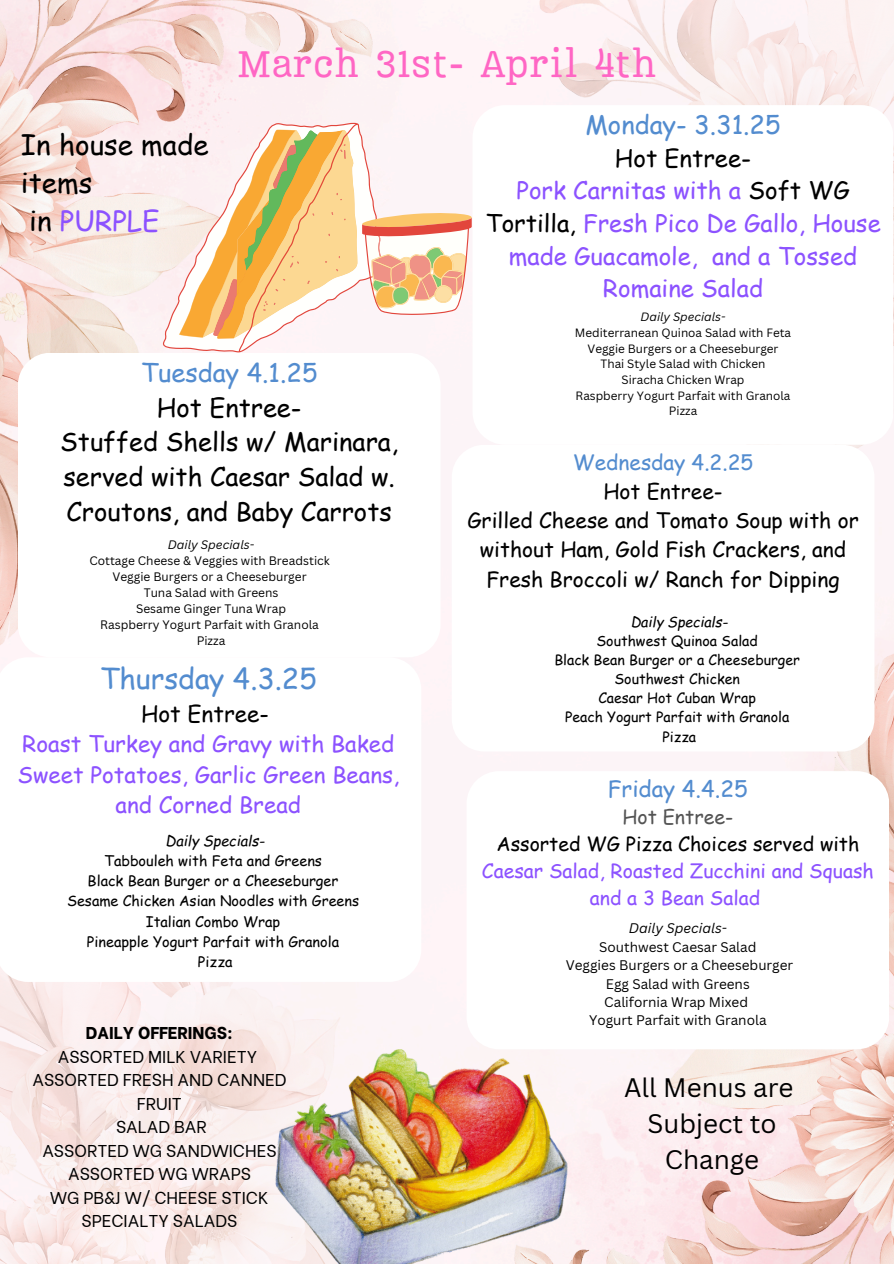
<style>
.page{position:relative;width:894px;height:1264px;background:#fff}
.page>*{position:absolute;margin:0;border:0;box-sizing:border-box;transform-origin:0 0}
.t1{font:37.05px "Carollo Playscript";color:#ff66c4}
.t2{font:28.5px "Comic Sans MS";color:#538ccf}
.t3{font:27.75px/38.2px "Comic Sans MS";color:#000}
.t4{font:26.1px/36px "Canva Sans";color:#000;text-align:center}
.t5{font:25.5px/34.8px "Comic Sans MS";color:#000;text-align:center}
.t6{font:25.5px "Comic Sans MS";color:#538ccf}
.t7{font:24px/32.7px "Comic Sans MS";color:#8c52ff;text-align:center}
.t8{font:22.5px/30.3px "Comic Sans MS";color:#8c52ff;text-align:center}
.t9{font:22.5px "Comic Sans MS";color:#538ccf}
.t10{font:21px/29.2px "Comic Sans MS";color:#000;text-align:center}
.t11{font:19.5px/27px "Comic Sans MS";color:#8c52ff;text-align:center}
.t12{font:17.1px/23.5px "Be Vietnam";color:#000;text-align:center}
.t13{font:14.4px/20.2px "Comic Sans MS";color:#000;text-align:center}
.t14{font:14.1px/19.2px "Comic Sans MS";color:#000;text-align:center}
.t15{font:13.5px/18.5px "Canva Sans";color:#000;text-align:center}
.t16{font:12px "Canva Sans";color:#000}
.t17{font:italic 12px "Canva Sans";color:#000}
.t18{font:11.7px "Canva Sans";color:#000}
.t19{font:italic 11.7px "Canva Sans";color:#000}
.s1{color:#8c52ff}
.s2{color:#000}
.s3{color:#538ccf}
.s4{font-style:italic}
.s5{font-weight:800}
.s6{color:#545454}
</style>
<div class="page">
<img style="left:0;top:0;width:372px;height:657px">
<img style="left:514px;top:558px;width:379px;height:705px">
<img style="left:0;top:981px;width:357px;height:282px">
<img style="left:529px;top:0;width:364px;height:462px">
<div style="left:472px;top:105px;width:421px;height:340px;background:#fff;border-radius:33px"></div>
<div style="left:18px;top:353px;width:422px;height:304px;background:#fff;border-radius:33px"></div>
<div style="left:451px;top:445px;width:423px;height:306px;background:#fff;border-radius:33px"></div>
<svg style="left:0;top:657px;width:421px;height:324px"></svg>
<div style="left:466px;top:771px;width:423px;height:278px;background:#fff;border-radius:33px"></div>
<img style="left:275px;top:1049px;width:292px;height:214px">
<svg style="left:164px;top:124px;width:307px;height:227px"></svg>
<p class="t3" style="left:21px;top:124px;width:189px">In house made items<br>in <span class="s1">PURPLE</span></p>
<p class="t1" style="left:237px;top:40px;width:421px">March 31st- April 4th</p>
<p class="t6" style="left:585px;top:106px;width:197px">Monday- 3.31.25</p>
<p class="t7" style="left:485px;top:141px;width:397px"><span class="s2">Hot Entree-<br></span>Pork Carnitas with a <span class="s2">Soft WG<br>Tortilla,</span> Fresh Pico De Gallo, House made Guacamole, and a Tossed<br>Romaine Salad</p>
<h2 class="t5" style="left:60px;top:354px;width:339px"><span class="s3">Tuesday 4.1.25<br></span>Hot Entree-<br>Stuffed Shells w/ Marinara, served with Caesar Salad w.<br>Croutons, and Baby Carrots</h2>
<p class="t17" style="left:168px;top:536px;width:88px">Daily Specials-</p>
<p class="t16" style="left:89px;top:552px;width:242px">Cottage Cheese &amp; Veggies with Breadstick</p>
<p class="t16" style="left:112px;top:568px;width:196px">Veggie Burgers or a Cheeseburger</p>
<p class="t16" style="left:144px;top:584px;width:136px">Tuna Salad with Greens</p>
<p class="t16" style="left:136px;top:600px;width:151px">Sesame Ginger Tuna Wrap</p>
<h4 class="t16" style="left:100px;top:616px;width:220px">Raspberry Yogurt Parfait with Granola</h4>
<h6 class="t16" style="left:197px;top:632px;width:30px">Pizza</h6>
<h1 class="t2" style="left:100px;top:658px;width:218px">Thursday 4.3.25</h1>
<h1 class="t8" style="left:17px;top:697px;width:383px"><span class="s2">Hot Entree-<br></span>Roast Turkey and Gravy with Baked<br>Sweet Potatoes, Garlic Green Beans, and Corned Bread</h1>
<h3 class="t13" style="left:67px;top:829px;width:293px"><span class="s4">Daily Specials-<br></span>Tabbouleh with Feta and Greens<br>Black Bean Burger or a Cheeseburger<br>Sesame Chicken Asian Noodles with Greens<br>Italian Combo Wrap<br>Pineapple Yogurt Parfait with Granola</h3>
<h6 class="t13" style="left:198px;top:951px;width:36px">Pizza</h6>
<p class="t12" style="left:32px;top:1019px;width:256px"><span class="s5">DAILY OFFERINGS:<br></span>ASSORTED MILK VARIETY<br>ASSORTED FRESH AND CANNED<br>FRUIT<br>SALAD BAR<br>ASSORTED WG SANDWICHES<br>ASSORTED WG WRAPS<br>WG PB&amp;J W/ CHEESE STICK<br>SPECIALTY SALADS</p>
<p class="t19" style="left:640px;top:309px;width:86px">Daily Specials-</p>
<p class="t18" style="left:574px;top:324px;width:218px">Mediterranean Quinoa Salad with Feta</p>
<p class="t18" style="left:587px;top:340px;width:192px">Veggie Burgers or a Cheeseburger</p>
<p class="t18" style="left:600px;top:356px;width:166px">Thai Style Salad with Chicken</p>
<h2 class="t18" style="left:621px;top:371px;width:124px">Siracha Chicken Wrap</h2>
<p class="t18" style="left:575px;top:387px;width:216px">Raspberry Yogurt Parfait with Granola</p>
<p class="t18" style="left:668px;top:403px;width:30px">Pizza</p>
<p class="t10" style="left:467px;top:446px;width:393px"><span class="s3">Wednesday 4.2.25<br></span>Hot Entree-<br>Grilled Cheese and Tomato Soup with or without Ham, Gold Fish Crackers, and<br>Fresh Broccoli w/ Ranch for Dipping</p>
<p class="t14" style="left:554px;top:611px;width:247px"><span class="s4">Daily Specials-<br></span>Southwest Quinoa Salad<br>Black Bean Burger or a Cheeseburger<br>Southwest Chicken<br>Caesar Hot Cuban Wrap<br>Peach Yogurt Parfait with Granola</p>
<h2 class="t14" style="left:662px;top:726px;width:35px">Pizza</h2>
<h3 class="t9" style="left:607px;top:772px;width:141px">Friday 4.4.25</h3>
<h3 class="t11" style="left:482px;top:802px;width:393px"><span class="s6">Hot Entree-<br></span><span class="s2">Assorted WG Pizza Choices served with<br></span>Caesar Salad, Roasted Zucchini and Squash and a 3 Bean Salad</h3>
<p class="t15" style="left:565px;top:918px;width:229px"><span class="s4">Daily Specials-<br></span>Southwest Caesar Salad<br>Veggies Burgers or a Cheeseburger<br>Egg Salad with Greens<br>California Wrap Mixed</p>
<h5 class="t15" style="left:589px;top:1010px;width:179px">Yogurt Parfait with Granola</h5>
<p class="t4" style="left:624px;top:1068px;width:171px">All Menus are<br>Subject to<br>Change</p>
</div>
